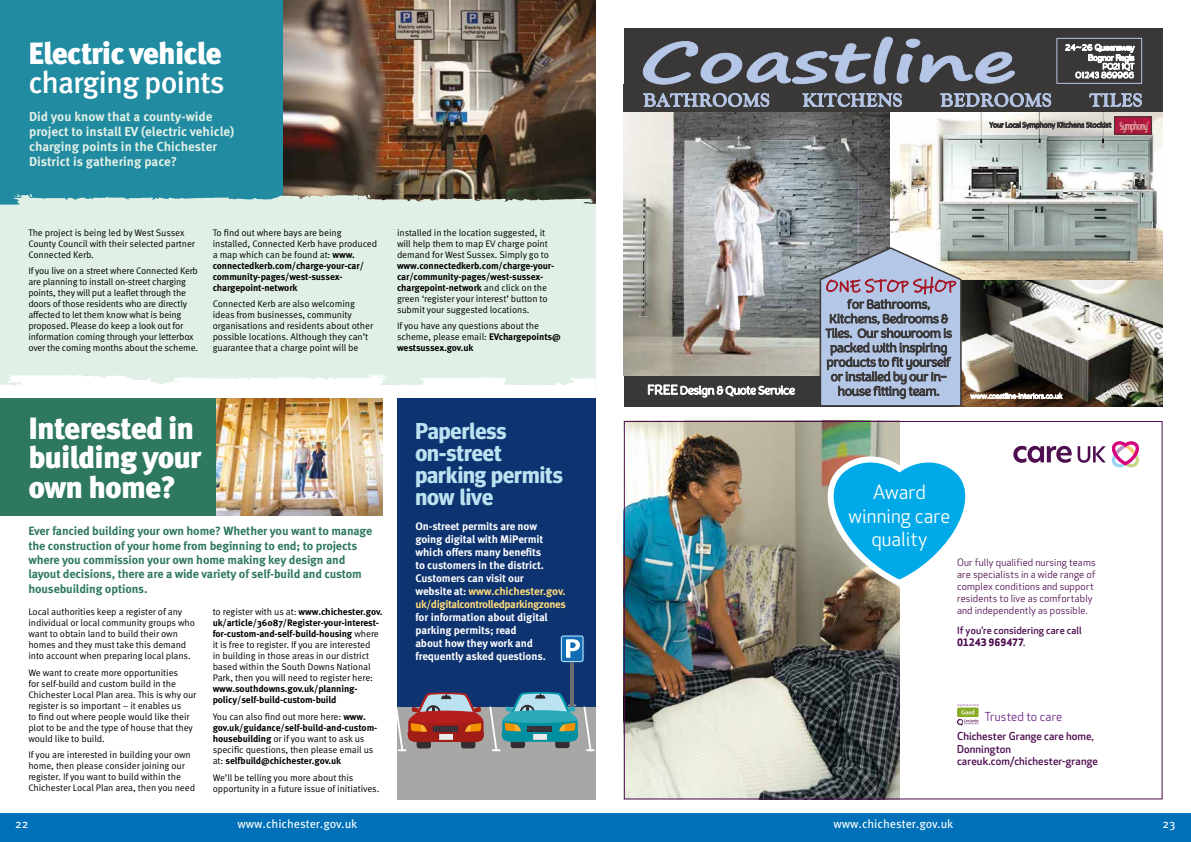
<style>
.page{position:relative;width:1191px;height:842px;background:#fff}
.page>*{position:absolute;margin:0;border:0;box-sizing:border-box;transform-origin:0 0}
.t1{font:900 30.7px/29.8px "Meta Pro";letter-spacing:-.03em;color:#fff}
.t2{font:500 30.7px "Meta Pro";letter-spacing:-.03em;color:#fff}
.t3{font:700 23px/22px "Meta Headline Pro";color:#bbe2f0}
.t4{font:19.4px/23.3px "Apex Rounded";letter-spacing:.005em;color:#fff;text-align:center}
.t5{font:700 13px/15px "Meta Pro";color:#e1f0e7}
.t6{font:12.1px "Apex Rounded";letter-spacing:.005em;color:#662383}
.t7{font:700 12px/14.4px "Meta Pro";letter-spacing:-.01em;color:#2e785e}
.t8{font:12px "Meta Pro";letter-spacing:-.005em;color:#fff}
.t9{font:700 11px/13px "Meta Pro";letter-spacing:-.01em;color:#fff}
.t10{font:500 10.7px/12.8px "Apex Rounded";letter-spacing:.01em;color:#4e0e50}
.t11{font:10px/12px "Apex Rounded";letter-spacing:.015em;color:#4e0e50}
.t12{font:500 10px/12px "Apex Rounded";letter-spacing:.01em;color:#4e0e50}
.t13{font:9.5px/11px "Meta Pro Norm";letter-spacing:-.01em;color:#000}
.t14{font:700 9.5px/11px "Meta Pro";letter-spacing:-.01em;color:#000}
.s1{font-family:"Meta Pro";font-weight:700}
.s2{font-family:"Meta Pro Norm";font-weight:400}
.s3{color:#ffdb7c}
.s4{font-weight:700}
</style>
<div class="page">
<img style="left:282px;top:0;width:313px;height:190px">
<div style="left:0;top:0;width:282px;height:219px;background:#218ba1"></div>
<div style="left:0;top:211px;width:595px;height:194px;background:#e1f0e7"></div>
<div style="left:0;top:814px;width:595px;height:28px;background:#0071b9"></div>
<div style="left:595px;top:814px;width:596px;height:28px;background:#0071b9"></div>
<img style="left:626px;top:423px;width:273px;height:374px">
<svg style="left:1013px;top:446px;width:58px;height:17px"></svg>
<svg style="left:1077px;top:446px;width:28px;height:17px"></svg>
<svg style="left:1111px;top:441px;width:28px;height:26px"></svg>
<svg style="left:818px;top:453px;width:148px;height:138px"></svg>
<svg style="left:957px;top:704px;width:21px;height:22px"></svg>
<div style="left:624px;top:28px;width:538px;height:379px;background:#393737"></div>
<img style="left:624px;top:116px;width:266px;height:255px">
<img style="left:962px;top:279px;width:200px;height:128px">
<img style="left:890px;top:112px;width:272px;height:167px">
<svg style="left:648px;top:385px;width:146px;height:12px"></svg>
<img style="left:1116px;top:118px;width:34px;height:14px">
<div style="left:1114px;top:116px;width:38px;height:18px;border:1px solid #3b3838"></div>
<svg style="left:819px;top:246px;width:143px;height:161px;background:#98a0b4"></svg>
<svg style="left:643px;top:37px;width:498px;height:93px"></svg>
<svg style="left:970px;top:393px;width:92px;height:7px"></svg>
<img style="left:0;top:194px;width:154px;height:17px">
<img style="left:154px;top:190px;width:441px;height:21px">
<svg style="left:0;top:374px;width:595px;height:31px;fill:#fff"></svg>
<div style="left:397px;top:398px;width:198px;height:401px;background:#0d3371"></div>
<div style="left:397px;top:707px;width:198px;height:92px;background:#a7a7a6"></div>
<hr style="left:570px;top:661px;width:3px;height:44px;background:#6d6d6c">
<svg style="left:560px;top:635px;width:24px;height:27px"></svg>
<svg style="left:561px;top:636px;width:22px;height:26px"></svg>
<div style="left:562px;top:636px;width:20px;height:25px;background:#136db5"></div>
<svg style="left:566px;top:639px;width:14px;height:19px"></svg>
<svg style="left:397px;top:691px;width:197px;height:61px"></svg>
<div style="left:0;top:398px;width:240px;height:118px;background:#2e785e"></div>
<img style="left:217px;top:398px;width:166px;height:118px">
<h1 class="t1" style="left:28px;top:37px;width:195px">Electric vehicle</h1>
<h1 class="t2" style="left:28px;top:59px;width:198px">charging points</h1>
<h3 class="t5" style="left:29px;top:108px;width:207px">Did you know that a county-wide project to install EV (electric vehicle) charging points in the Chichester District is gathering pace?</h3>
<p class="t13" style="left:28px;top:226px;width:168px">The project is being led by West Sussex<br>County Council with their selected partner<br>Connected Kerb.</p>
<p class="t13" style="left:28px;top:265px;width:171px">If you live on a street where Connected Kerb are planning to install on-street charging points, they will put a leaflet through the doors of those residents who are directly affected to let them know what is being proposed. Please do keep a look out for information coming through your letterbox over the coming months about the scheme.</p>
<p class="t13" style="left:213px;top:226px;width:166px">To find out where bays are being installed, Connected Kerb have produced a map which can be found at: <span class="s1">www.</span></p>
<p class="t14" style="left:213px;top:259px;width:153px">connectedkerb.com/charge-your-car/ community-pages/west-sussex&shy;chargepoint-network</p>
<p class="t13" style="left:213px;top:298px;width:162px">Connected Kerb are also welcoming ideas from businesses, community organisations and residents about other possible locations. Although they can’t guarantee that a charge point will be</p>
<p class="t13" style="left:397px;top:226px;width:154px">installed in the location suggested, it will help them to map EV charge point demand for West Sussex. Simply go to</p>
<p class="t14" style="left:397px;top:259px;width:159px">www.connectedkerb.com/charge-your&shy;car/community-pages/west-sussex&shy;chargepoint-network <span class="s2">and click on the</span></p>
<p class="t13" style="left:397px;top:292px;width:152px">green ‘register your interest’ button to submit your suggested locations.</p>
<p class="t13" style="left:397px;top:320px;width:165px">If you have any questions about the scheme, please email: <span class="s1">EVchargepoints@</span></p>
<p class="t14" style="left:397px;top:342px;width:78px">westsussex.gov.uk</p>
<h1 class="t1" style="left:28px;top:411px;width:175px">Interested in building your own home?</h1>
<p class="t7" style="left:28px;top:523px;width:345px">Ever fancied building your own home? Whether you want to manage the construction of your home from beginning to end; to projects where you commission your own home making key design and layout decisions, there are a wide variety of self-build and custom housebuilding options.</p>
<p class="t13" style="left:28px;top:606px;width:168px">Local authorities keep a register of any individual or local community groups who want to obtain land to build their own homes and they must take this demand into account when preparing local plans.</p>
<p class="t13" style="left:28px;top:666px;width:169px">We want to create more opportunities<br>for self-build and custom build in the Chichester Local Plan area. This is why our register is so important – it enables us<br>to find out where people would like their plot to be and the type of house that they would like to build.</p>
<p class="t13" style="left:28px;top:749px;width:168px">If you are interested in building your own home, then please consider joining our register. If you want to build within the Chichester Local Plan area, then you need</p>
<p class="t13" style="left:213px;top:606px;width:171px">to register with us at: <span class="s1">www.chichester.gov.</span></p>
<p class="t14" style="left:213px;top:617px;width:168px">uk/article/36087/Register-your-interest&shy;for-custom-and-self-build-housing <span class="s2">where</span></p>
<p class="t13" style="left:213px;top:639px;width:162px">it is free to register. If you are interested in building in those areas in our district based within the South Downs National Park, then you will need to register here:</p>
<p class="t14" style="left:213px;top:683px;width:146px">www.southdowns.gov.uk/planning&shy;policy/self-build-custom-build</p>
<p class="t13" style="left:213px;top:710px;width:155px">You can also find out more here: <span class="s1">www.</span></p>
<p class="t14" style="left:213px;top:721px;width:166px">gov.uk/guidance/self-build-and-custom-</p>
<p class="t13" style="left:213px;top:732px;width:162px"><span class="s1">housebuilding</span> or if you want to ask us specific questions, then please email us</p>
<p class="t14" style="left:213px;top:754px;width:130px"><span class="s2">at:</span> selfbuild@chichester.gov.uk</p>
<p class="t13" style="left:213px;top:771px;width:168px">We’ll be telling you more about this opportunity in a future issue of initiatives.</p>
<h2 class="t3" style="left:415px;top:419px;width:149px">Paperless on-street parking permits now live</h2>
<p class="t9" style="left:415px;top:519px;width:152px">On-street permits are now going digital with MiPermit which offers many benefits<br>to customers in the district.<br>Customers can visit our<br>website at: <span class="s3">www.chichester.gov. uk/digitalcontrolledparkingzones</span></p>
<p class="t9" style="left:415px;top:610px;width:134px">for information about digital parking permits; read<br>about how they work and frequently asked questions.</p>
<h3 class="t4" style="left:848px;top:481px;width:103px">Award winning care quality</h3>
<p class="t11" style="left:957px;top:557px;width:140px">Our fully qualified nursing teams are specialists in a wide range of complex conditions and support residents to live as comfortably and independently as possible.</p>
<p class="t12" style="left:957px;top:625px;width:126px">If you’re considering care call<br><span class="s4">01243 969477</span>.</p>
<p class="t6" style="left:984px;top:710px;width:79px">Trusted to care</p>
<p class="t10" style="left:957px;top:730px;width:142px">Chichester Grange care home,<br>Donnington careuk.com/chichester-grange</p>
<p class="t8" style="left:15px;top:815px;width:15px">22</p>
<p class="t8" style="left:237px;top:815px;width:122px">www.chichester.gov.uk</p>
<p class="t8" style="left:833px;top:815px;width:122px">www.chichester.gov.uk</p>
<p class="t8" style="left:1162px;top:815px;width:14px">23</p>
</div>
